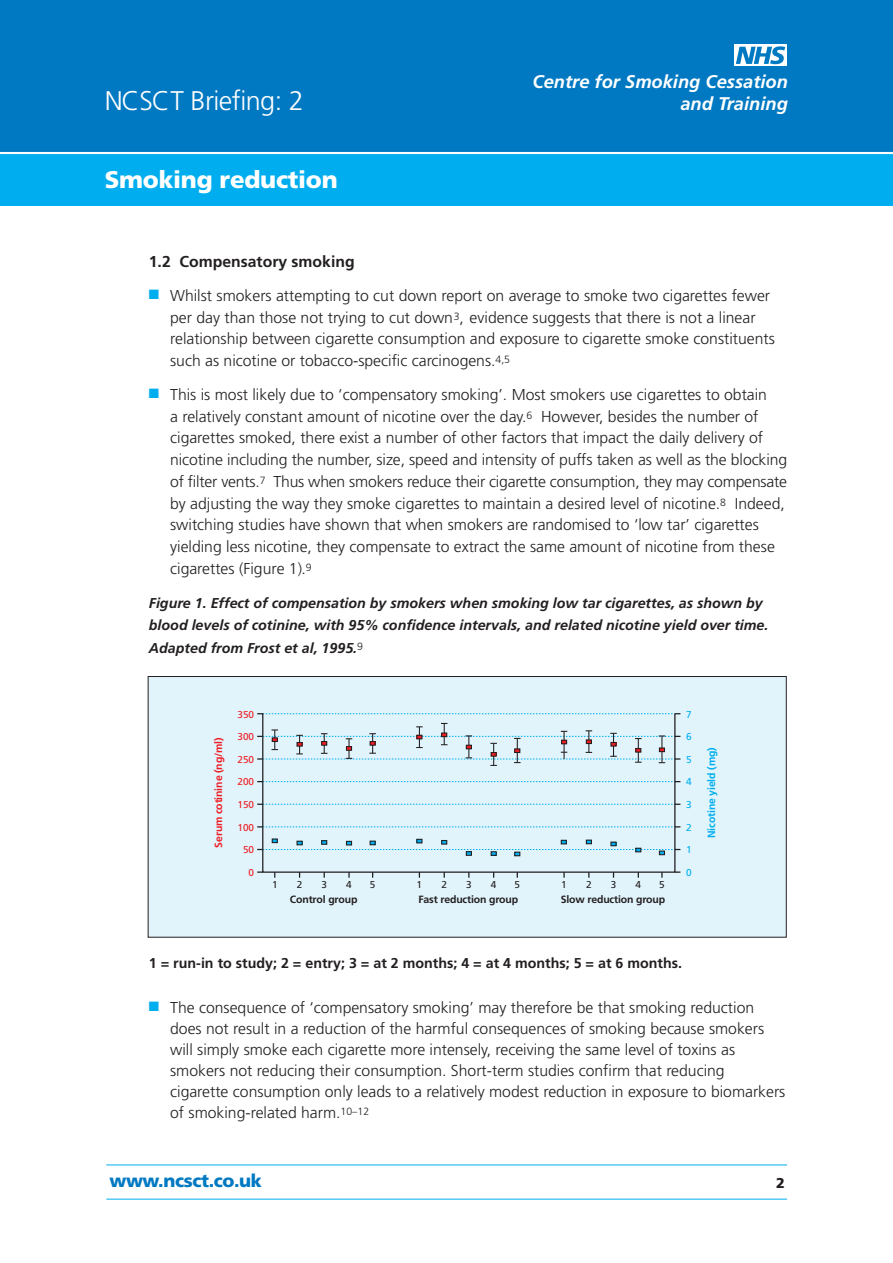
<style>
.page{position:relative;width:893px;height:1263px;background:#fff}
.page>*{position:absolute;margin:0;border:0;box-sizing:border-box;transform-origin:0 0}
.t1{font:300 27px "Frutiger";letter-spacing:-.02em;color:#fff}
.t2{font:900 24px "Frutiger";letter-spacing:-.01em;color:#fff}
.t3{font:italic 700 18.3px "Frutiger";color:#fff}
.t4{font:900 18px "Frutiger";letter-spacing:-.02em;color:#0079c2}
.t5{font:300 15.75px/21.8px "Frutiger";color:#231f20}
.t6{font:700 15.75px "Frutiger";color:#231f20}
.t7{font:italic 700 14.25px/22.5px "Frutiger";color:#231f20}
.t8{font:700 14.25px "Frutiger";color:#231f20}
.t9{font:900 14.25px "Frutiger";color:#231f20}
.t10{font:700 10.5px "Frutiger";letter-spacing:-.015em;color:#231f20}
.t11{font:700 10.5px "Frutiger";letter-spacing:-.015em;color:#ee1d23}
.t12{font:700 10.5px "Frutiger";letter-spacing:-.015em;color:#00aeef}
.t13{font:10.05px "Frutiger";letter-spacing:-.015em;color:#ee1d23}
.t14{font:10.05px "Frutiger";color:#231f20}
.t15{font:10.05px "Frutiger";color:#00aeef}
.s1{color:#00aeef}
</style>
<div class="page">
<div style="left:0;top:0;width:892px;height:206px;background:#00aeef"></div>
<div style="left:0;top:0;width:892px;height:153px;background:#0079c2"></div>
<div style="left:734px;top:45px;width:53px;height:21px;background:#fff"></div>
<svg style="left:736px;top:46px;width:49px;height:18px"></svg>
<hr style="left:0;top:152px;width:892px;height:2px;background:#fff">
<hr style="left:106px;top:1165px;width:681px;height:1px;background:#00aeef">
<hr style="left:106px;top:1199px;width:681px;height:1px;background:#00aeef">
<div style="left:148px;top:676px;width:638px;height:262px;background:#e1f4fc;border:1px solid #231f20"></div>
<svg style="left:257px;top:713px;width:419px;height:160px"></svg>
<svg style="left:257px;top:826px;width:423px;height:2px"></svg>
<svg style="left:257px;top:804px;width:423px;height:1px"></svg>
<svg style="left:257px;top:781px;width:423px;height:1px"></svg>
<svg style="left:263px;top:713px;width:417px;height:1px"></svg>
<svg style="left:323px;top:872px;width:2px;height:6px"></svg>
<svg style="left:443px;top:872px;width:2px;height:6px"></svg>
<svg style="left:516px;top:872px;width:2px;height:6px"></svg>
<svg style="left:637px;top:872px;width:2px;height:6px"></svg>
<svg style="left:257px;top:723px;width:423px;height:43px"></svg>
<svg style="left:257px;top:838px;width:423px;height:18px"></svg>
<p class="t3" style="left:532px;top:75px;width:257px">Centre for Smoking Cessation</p>
<h1 class="t1" style="left:105px;top:90px;width:200px">NCSCT Briefing: 2</h1>
<p class="t3" style="left:680px;top:96px;width:109px">and Training</p>
<h2 class="t2" style="left:105px;top:170px;width:234px">Smoking reduction</h2>
<p class="t6" style="left:149px;top:255px;width:207px">1.2 Compensatory smoking</p>
<p class="t5" style="left:170px;top:286px;width:606px;text-indent:-21px"><span class="s1">■</span> Whilst smokers attempting to cut down report on average to smoke two cigarettes fewer per day than those not trying to cut down <sup>3</sup>, evidence suggests that there is not a linear relationship between cigarette consumption and exposure to cigarette smoke constituents such as nicotine or tobacco-specific carcinogens.<sup>4,5</sup></p>
<p class="t5" style="left:170px;top:385px;width:618px;text-indent:-21px"><span class="s1">■</span> This is most likely due to ‘compensatory smoking’. Most smokers use cigarettes to obtain<br>a relatively constant amount of nicotine over the day.<sup>6</sup> However, besides the number of cigarettes smoked, there exist a number of other factors that impact the daily delivery of nicotine including the number, size, speed and intensity of puffs taken as well as the blocking of filter vents.<sup>7</sup> Thus when smokers reduce their cigarette consumption, they may compensate by adjusting the way they smoke cigarettes to maintain a desired level of nicotine.<sup>8</sup> Indeed, switching studies have shown that when smokers are randomised to ‘low tar’ cigarettes yielding less nicotine, they compensate to extract the same amount of nicotine from these cigarettes (Figure 1).<sup>9</sup></p>
<p class="t7" style="left:149px;top:592px;width:621px">Figure 1. Effect of compensation by smokers when smoking low tar cigarettes, as shown by blood levels of cotinine, with 95% confidence intervals, and related nicotine yield over time.<br>Adapted from Frost et al, 1995.<sup>9</sup></p>
<p class="t13" style="left:238px;top:710px;width:18px">350</p>
<p class="t15" style="left:686px;top:710px;width:7px">7</p>
<p class="t13" style="left:238px;top:733px;width:18px">300</p>
<p class="t15" style="left:686px;top:733px;width:7px">6</p>
<p class="t11" style="left:214px;top:848px;width:111px;rotate:-90deg">Serum cotinine (ng/ml)</p>
<p class="t12" style="left:707px;top:838px;width:92px;rotate:-90deg">Nicotine yield (mg)</p>
<p class="t14" style="left:272px;top:880px;width:7px">1</p>
<p class="t14" style="left:297px;top:880px;width:7px">2</p>
<p class="t14" style="left:321px;top:880px;width:7px">3</p>
<p class="t14" style="left:346px;top:880px;width:7px">4</p>
<p class="t14" style="left:370px;top:880px;width:7px">5</p>
<p class="t10" style="left:290px;top:895px;width:69px">Control group</p>
<p class="t13" style="left:238px;top:755px;width:18px">250</p>
<p class="t15" style="left:686px;top:755px;width:7px">5</p>
<p class="t13" style="left:238px;top:778px;width:18px">200</p>
<p class="t15" style="left:686px;top:778px;width:7px">4</p>
<p class="t13" style="left:238px;top:800px;width:18px">150</p>
<p class="t15" style="left:686px;top:800px;width:7px">3</p>
<p class="t13" style="left:238px;top:823px;width:18px">100</p>
<p class="t15" style="left:686px;top:823px;width:7px">2</p>
<p class="t13" style="left:243px;top:846px;width:12px">50</p>
<p class="t15" style="left:686px;top:846px;width:7px">1</p>
<p class="t13" style="left:248px;top:868px;width:7px">0</p>
<p class="t15" style="left:686px;top:868px;width:7px">0</p>
<p class="t14" style="left:416px;top:880px;width:7px">1</p>
<p class="t14" style="left:441px;top:880px;width:7px">2</p>
<p class="t14" style="left:466px;top:880px;width:7px">3</p>
<p class="t14" style="left:491px;top:880px;width:7px">4</p>
<p class="t14" style="left:514px;top:880px;width:7px">5</p>
<p class="t10" style="left:418px;top:895px;width:101px">Fast reduction group</p>
<p class="t14" style="left:561px;top:880px;width:7px">1</p>
<p class="t14" style="left:586px;top:880px;width:7px">2</p>
<p class="t14" style="left:610px;top:880px;width:7px">3</p>
<p class="t14" style="left:635px;top:880px;width:7px">4</p>
<p class="t14" style="left:659px;top:880px;width:7px">5</p>
<p class="t10" style="left:561px;top:895px;width:106px">Slow reduction group</p>
<p class="t8" style="left:149px;top:957px;width:534px">1 = run-in to study; 2 = entry; 3 = at 2 months; 4 = at 4 months; 5 = at 6 months.</p>
<p class="t5" style="left:170px;top:998px;width:616px;line-height:21px;text-indent:-21px"><span class="s1">■</span> The consequence of ‘compensatory smoking’ may therefore be that smoking reduction does not result in a reduction of the harmful consequences of smoking because smokers will simply smoke each cigarette more intensely, receiving the same level of toxins as smokers not reducing their consumption. Short-term studies confirm that reducing cigarette consumption only leads to a relatively modest reduction in exposure to biomarkers of smoking-related harm.<sup>10–12</sup></p>
<p class="t4" style="left:109px;top:1174px;width:154px">www.ncsct.co.uk</p>
<p class="t9" style="left:776px;top:1177px;width:10px">2</p>
</div>
